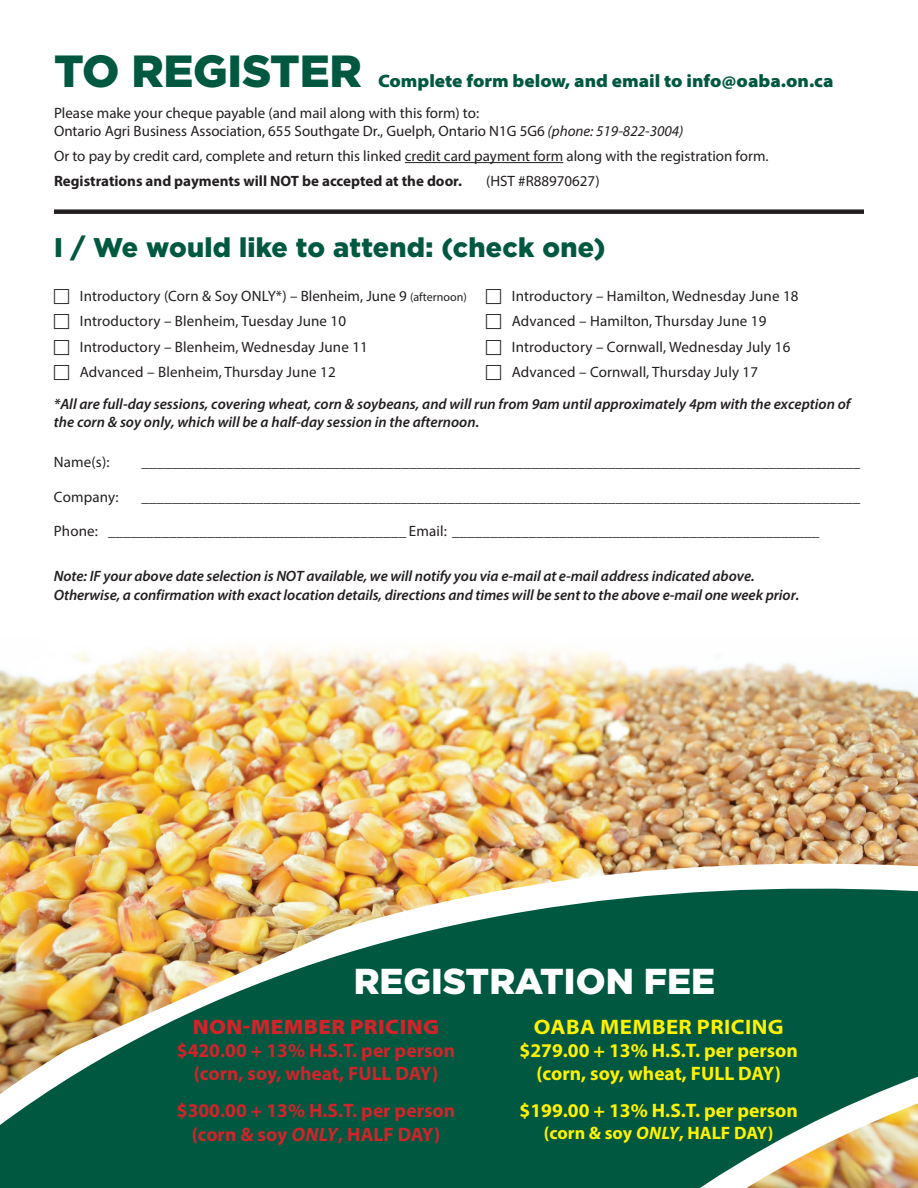
<style>
.page{position:relative;width:918px;height:1188px;background:#fff}
.page>*{position:absolute;margin:0;border:0;box-sizing:border-box;transform-origin:0 0}
.t1{font:900 45px "Gotham";letter-spacing:-.005em;color:#005840}
.t2{font:900 36px "Gotham";color:#fff}
.t3{font:900 27px "Gotham";letter-spacing:.01em;color:#005840}
.t4{font:900 semi-expanded 21px "Myriad Pro";letter-spacing:.02em;color:#d1232a}
.t5{font:700 semi-expanded 21px "Myriad Pro";letter-spacing:.02em;color:#fff101}
.t6{font:700 19.5px "Myriad Pro";color:#d1232a}
.t7{font:700 19.5px "Myriad Pro";color:#fff101}
.t8{font:900 semi-expanded 18px "Myriad Pro";color:#005840}
.t9{font:700 18px "Myriad Pro";color:#fff101}
.t10{font:15px "Myriad Pro";letter-spacing:.005em;color:#231f20}
.t11{font:italic 600 15px/18px "Myriad Pro";letter-spacing:-.005em;color:#231f20}
.t12{font:700 15px "Myriad Pro";color:#231f20}
.s1{font-style:italic}
.s2{font-size:12px}
</style>
<div class="page">
<img style="left:0;top:647px;width:813px;height:25px">
<img style="left:0;top:672px;width:918px;height:516px">
<hr style="left:405px;top:162px;width:158px;height:1px;background:#231f20">
<div style="left:54px;top:209px;width:810px;height:5px;background:#231f20"></div>
<p class="t1" style="left:54px;top:45px;width:309px">TO REGISTER</p>
<p class="t8" style="left:378px;top:69px;width:457px">Complete form below, and email to info@oaba.on.ca</p>
<p class="t10" style="left:54px;top:104px;width:427px">Please make your cheque payable (and mail along with this form) to:</p>
<p class="t10" style="left:54px;top:122px;width:631px">Ontario Agri Business Association, 655 Southgate Dr., Guelph, Ontario N1G 5G6 <span class="s1">(phone: 519-822-3004)</span></p>
<p class="t10" style="left:54px;top:147px;width:716px">Or to pay by credit card, complete and return this linked credit card payment form along with the registration form.</p>
<p class="t12" style="left:54px;top:171px;width:409px">Registrations and payments will NOT be accepted at the door.</p>
<p class="t10" style="left:486px;top:172px;width:115px">(HST #R88970627)</p>
<p class="t3" style="left:54px;top:232px;width:553px">I / We would like to attend: (check one)</p>
<p class="t10" style="left:80px;top:287px;width:388px">Introductory (Corn &amp; Soy ONLY*) – Blenheim, June 9 <span class="s2">(afternoon)</span></p>
<p class="t10" style="left:512px;top:287px;width:288px">Introductory – Hamilton, Wednesday June 18</p>
<p class="t10" style="left:80px;top:312px;width:268px">Introductory – Blenheim, Tuesday June 10</p>
<p class="t10" style="left:512px;top:312px;width:256px">Advanced – Hamilton, Thursday June 19</p>
<p class="t10" style="left:80px;top:338px;width:290px">Introductory – Blenheim, Wednesday June 11</p>
<p class="t10" style="left:512px;top:338px;width:280px">Introductory – Cornwall, Wednesday July 16</p>
<p class="t10" style="left:80px;top:363px;width:257px">Advanced – Blenheim, Thursday June 12</p>
<p class="t10" style="left:512px;top:363px;width:248px">Advanced – Cornwall, Thursday July 17</p>
<p class="t11" style="left:54px;top:394px;width:798px">*All are full-day sessions, covering wheat, corn &amp; soybeans, and will run from 9am until approximately 4pm with the exception of the corn &amp; soy only, which will be a half-day session in the afternoon.</p>
<p class="t10" style="left:54px;top:453px;width:57px">Name(s):</p>
<p class="t10" style="left:141px;top:453px;width:720px">______________________________________________________________________________________________</p>
<p class="t10" style="left:54px;top:488px;width:66px">Company:</p>
<p class="t10" style="left:141px;top:488px;width:720px">______________________________________________________________________________________________</p>
<p class="t10" style="left:54px;top:522px;width:767px">Phone: _______________________________________ Email: ________________________________________________</p>
<p class="t11" style="left:54px;top:567px;width:747px">Note: IF your above date selection is NOT available, we will notify you via e-mail at e-mail address indicated above.<br>Otherwise, a confirmation with exact location details, directions and times will be sent to the above e-mail one week prior.</p>
<p class="t2" style="left:354px;top:960px;width:363px">REGISTRATION FEE</p>
<p class="t4" style="left:193px;top:1012px;width:248px">NON-MEMBER PRICING</p>
<p class="t6" style="left:177px;top:1038px;width:280px">$420.00 + 13% H.S.T. per person</p>
<p class="t6" style="left:194px;top:1061px;width:246px">(corn, soy, wheat, FULL DAY)</p>
<p class="t6" style="left:177px;top:1098px;width:280px">$300.00 + 13% H.S.T. per person</p>
<p class="t6" style="left:192px;top:1121px;width:250px">(corn &amp; soy <span class="s1">ONLY</span>, HALF DAY)</p>
<p class="t5" style="left:534px;top:1013px;width:251px">OABA MEMBER PRICING</p>
<p class="t7" style="left:520px;top:1038px;width:280px">$279.00 + 13% H.S.T. per person</p>
<p class="t7" style="left:537px;top:1061px;width:246px">(corn, soy, wheat, FULL DAY)</p>
<p class="t7" style="left:520px;top:1098px;width:280px">$199.00 + 13% H.S.T. per person</p>
<p class="t9" style="left:544px;top:1121px;width:231px">(corn &amp; soy <span class="s1">ONLY</span>, HALF DAY)</p>
</div>
